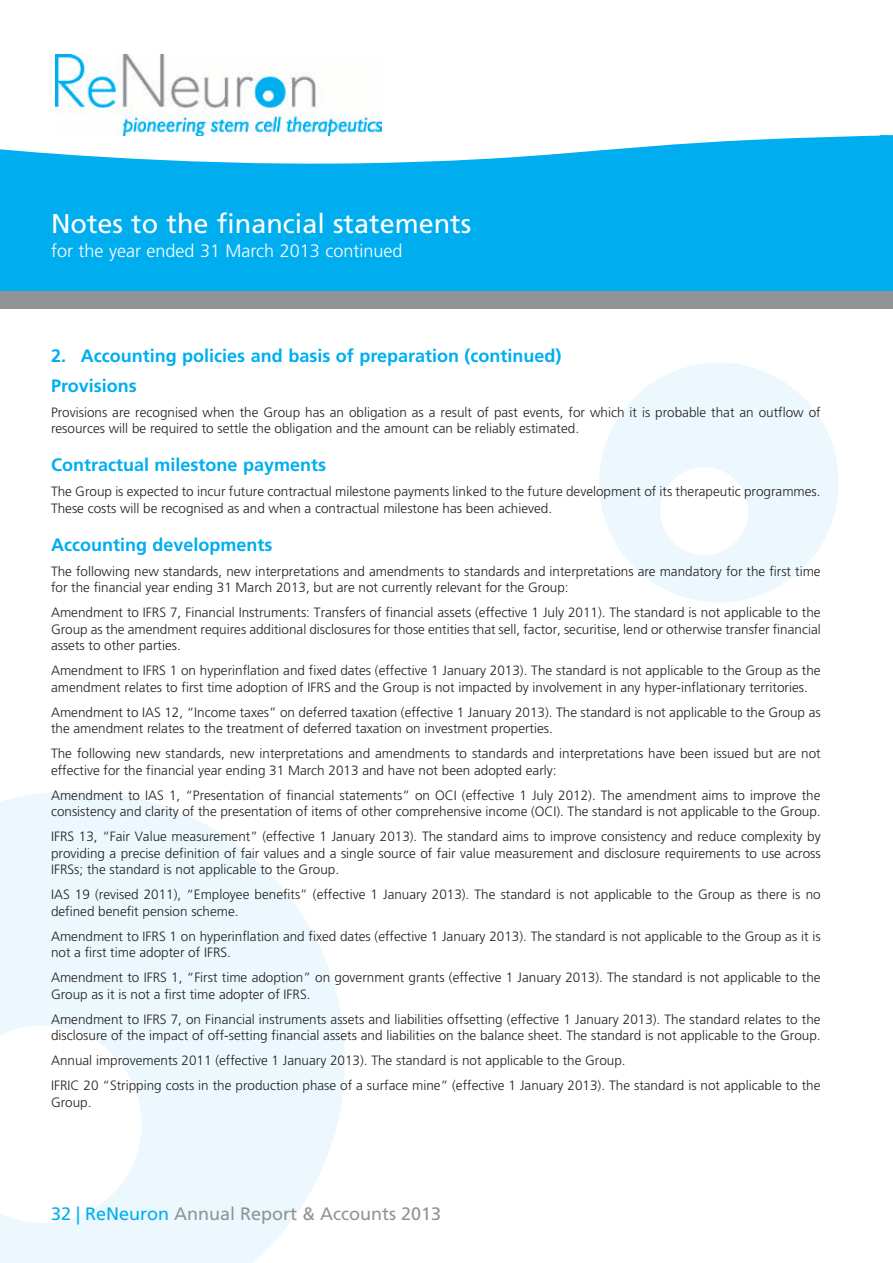
<style>
.page{position:relative;width:893px;height:1263px;background:#fff}
.page>*{position:absolute;margin:0;border:0;box-sizing:border-box;transform-origin:0 0}
.t1{font:27px "Frutiger LT Std";color:#fff}
.t2{font:700 18px/29.5px "Frutiger LT Std";color:#00aeef}
.t3{font:18px "Frutiger LT Std";color:#919396}
.t4{font:300 18px "Frutiger LT Std";color:#fff}
.t5{font:300 13.5px/16.5px "Frutiger LT Std";color:#231f20}
.s1{color:#00aeef}
</style>
<div class="page">
<img style="left:55px;top:54px;width:326px;height:77px">
<svg style="left:0;top:131px;width:876px;height:160px;background:#23b9f1"></svg>
<div style="left:876px;top:135px;width:17px;height:156px;background:#00aeef"></div>
<div style="left:0;top:291px;width:893px;height:18px;background:#919396"></div>
<svg style="left:0;top:791px;width:345px;height:472px;fill:#ecf8fd"></svg>
<svg style="left:599px;top:363px;width:240px;height:239px;fill:#ecf8fd"></svg>
<h1 class="t1" style="left:51px;top:208px;width:422px">Notes to the financial statements</h1>
<h2 class="t4" style="left:51px;top:241px;width:353px">for the year ended 31 March 2013 continued</h2>
<h2 class="t2" style="left:51px;top:341px;width:512px">2. Accounting policies and basis of preparation (continued)<br>Provisions</h2>
<p class="t5" style="left:51px;top:404px;width:771px">Provisions are recognised when the Group has an obligation as a result of past events, for which it is probable that an outflow of resources will be required to settle the obligation and the amount can be reliably estimated.</p>
<h2 class="t2" style="left:51px;top:450px;width:277px">Contractual milestone payments</h2>
<p class="t5" style="left:51px;top:484px;width:771px">The Group is expected to incur future contractual milestone payments linked to the future development of its therapeutic programmes.<br>These costs will be recognised as and when a contractual milestone has been achieved.</p>
<h2 class="t2" style="left:51px;top:530px;width:223px">Accounting developments</h2>
<p class="t5" style="left:51px;top:563px;width:771px">The following new standards, new interpretations and amendments to standards and interpretations are mandatory for the first time for the financial year ending 31 March 2013, but are not currently relevant for the Group:</p>
<p class="t5" style="left:51px;top:605px;width:771px;text-align:justify">Amendment to IFRS 7, Financial Instruments: Transfers of financial assets (effective 1 July 2011). The standard is not applicable to the Group as the amendment requires additional disclosures for those entities that sell, factor, securitise, lend or otherwise transfer financial assets to other parties.</p>
<p class="t5" style="left:51px;top:663px;width:771px">Amendment to IFRS 1 on hyperinflation and fixed dates (effective 1 January 2013). The standard is not applicable to the Group as the amendment relates to first time adoption of IFRS and the Group is not impacted by involvement in any hyper-inflationary territories.</p>
<p class="t5" style="left:51px;top:704px;width:771px">Amendment to IAS 12, “Income taxes” on deferred taxation (effective 1 January 2013). The standard is not applicable to the Group as the amendment relates to the treatment of deferred taxation on investment properties.</p>
<p class="t5" style="left:51px;top:746px;width:771px">The following new standards, new interpretations and amendments to standards and interpretations have been issued but are not effective for the financial year ending 31 March 2013 and have not been adopted early:</p>
<p class="t5" style="left:51px;top:787px;width:771px">Amendment to IAS 1, “Presentation of financial statements” on OCI (effective 1 July 2012). The amendment aims to improve the consistency and clarity of the presentation of items of other comprehensive income (OCI). The standard is not applicable to the Group.</p>
<p class="t5" style="left:51px;top:829px;width:771px;text-align:justify">IFRS 13, “Fair Value measurement” (effective 1 January 2013). The standard aims to improve consistency and reduce complexity by providing a precise definition of fair values and a single source of fair value measurement and disclosure requirements to use across IFRSs; the standard is not applicable to the Group.</p>
<p class="t5" style="left:51px;top:887px;width:771px">IAS 19 (revised 2011), “Employee benefits” (effective 1 January 2013). The standard is not applicable to the Group as there is no defined benefit pension scheme.</p>
<p class="t5" style="left:51px;top:928px;width:771px">Amendment to IFRS 1 on hyperinflation and fixed dates (effective 1 January 2013). The standard is not applicable to the Group as it is not a first time adopter of IFRS.</p>
<p class="t5" style="left:51px;top:970px;width:771px">Amendment to IFRS 1, “First time adoption” on government grants (effective 1 January 2013). The standard is not applicable to the<br>Group as it is not a first time adopter of IFRS.</p>
<p class="t5" style="left:51px;top:1011px;width:771px">Amendment to IFRS 7, on Financial instruments assets and liabilities offsetting (effective 1 January 2013). The standard relates to the disclosure of the impact of off-setting financial assets and liabilities on the balance sheet. The standard is not applicable to the Group.</p>
<p class="t5" style="left:51px;top:1048px;width:771px;line-height:25px">Annual improvements 2011 (effective 1 January 2013). The standard is not applicable to the Group.<br>IFRIC 20 “Stripping costs in the production phase of a surface mine” (effective 1 January 2013). The standard is not applicable to the</p>
<p class="t5" style="left:51px;top:1094px;width:42px">Group.</p>
<h2 class="t3" style="left:51px;top:1204px;width:392px"><span class="s1">32 | ReNeuron</span> Annual Report &amp; Accounts 2013</h2>
</div>
